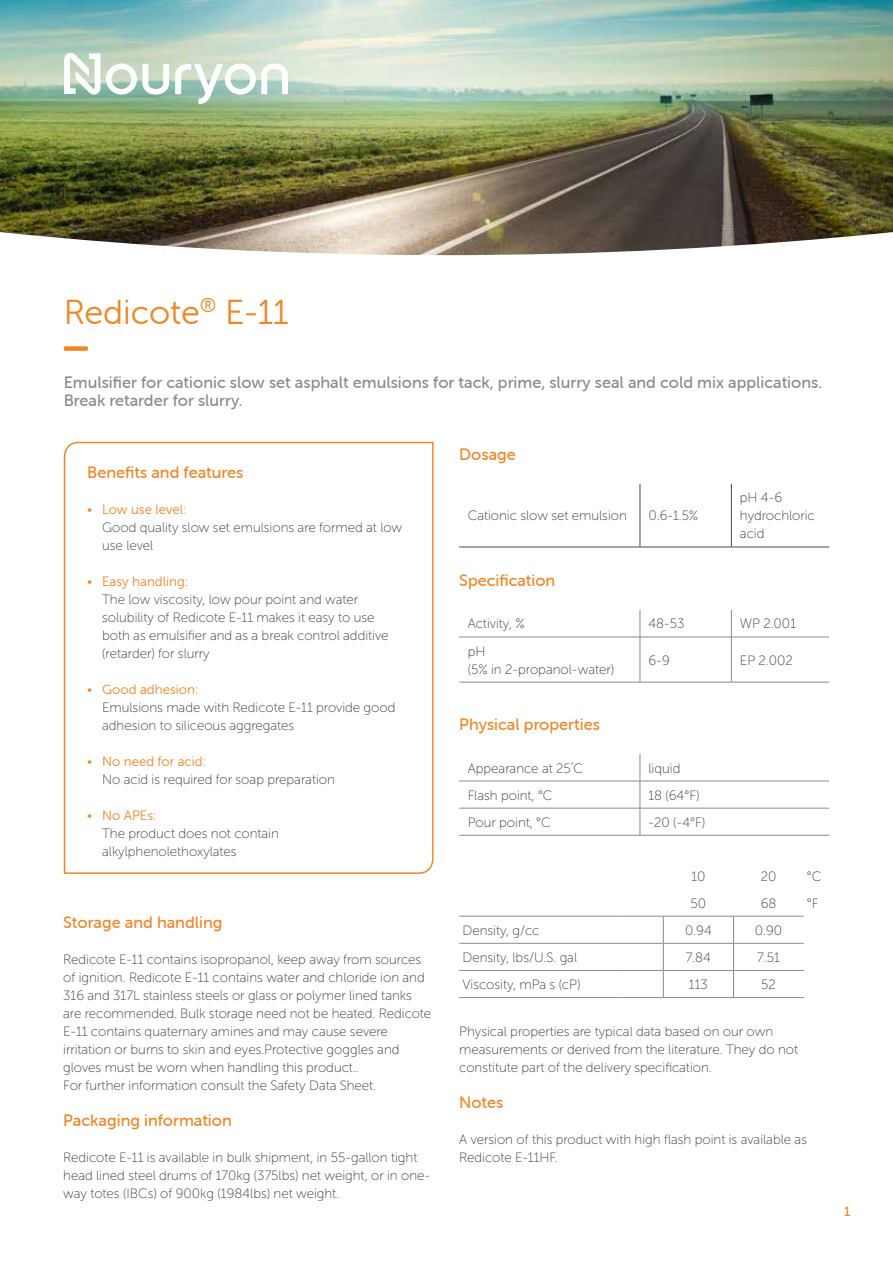
<style>
.page{position:relative;width:893px;height:1263px;background:#fff}
.page>*{position:absolute;margin:0;border:0;box-sizing:border-box;transform-origin:0 0}
.t1{font:34.5px "Museo Sans Rounded 300";color:#f18625}
.t2{font:16.5px/18px "Museo Sans Rounded 500";color:#898c8a}
.t3{font:16.5px "Museo Sans Rounded 500";color:#f18625}
.t4{font:13.5px/18px "Museo Sans Rounded 100";color:#384044}
.t5{font:13.5px "Museo Sans Rounded 300";color:#f18625}
.t6{font:13.5px "Museo Sans Rounded 500";color:#f18625}
.s1{font-family:"Museo Sans Rounded 100"}
</style>
<div class="page">
<div style="left:64px;top:346px;width:24px;height:5px;background:#f18625;border-radius:2px"></div>
<img style="left:0;top:0;width:893px;height:255px">
<svg style="left:64px;top:51px;width:224px;height:53px"></svg>
<svg style="left:63px;top:441px;width:371px;height:433px"></svg>
<hr style="left:640px;top:484px;width:1px;height:63px;background:#4a4a49">
<hr style="left:731px;top:484px;width:1px;height:63px;background:#4a4a49">
<hr style="left:459px;top:547px;width:181px;height:1px;background:#4a4a49">
<hr style="left:640px;top:547px;width:91px;height:1px;background:#4a4a49">
<hr style="left:731px;top:547px;width:98px;height:1px;background:#4a4a49">
<svg style="left:640px;top:610px;width:1px;height:27px"></svg>
<svg style="left:731px;top:610px;width:1px;height:27px"></svg>
<hr style="left:459px;top:637px;width:181px;height:1px;background:#898c8a">
<hr style="left:640px;top:637px;width:91px;height:1px;background:#898c8a">
<hr style="left:640px;top:637px;width:1px;height:45px;background:#898c8a">
<hr style="left:731px;top:637px;width:98px;height:1px;background:#898c8a">
<hr style="left:731px;top:637px;width:1px;height:45px;background:#898c8a">
<hr style="left:459px;top:682px;width:181px;height:1px;background:#898c8a">
<hr style="left:640px;top:682px;width:91px;height:1px;background:#898c8a">
<hr style="left:731px;top:682px;width:98px;height:1px;background:#898c8a">
<hr style="left:459px;top:781px;width:181px;height:1px;background:#898c8a">
<hr style="left:640px;top:781px;width:189px;height:1px;background:#898c8a">
<hr style="left:459px;top:808px;width:181px;height:1px;background:#898c8a">
<hr style="left:640px;top:808px;width:189px;height:1px;background:#898c8a">
<svg style="left:640px;top:754px;width:1px;height:81px"></svg>
<hr style="left:459px;top:835px;width:181px;height:1px;background:#898c8a">
<hr style="left:640px;top:835px;width:189px;height:1px;background:#898c8a">
<hr style="left:459px;top:916px;width:158px;height:1px;background:#898c8a">
<hr style="left:617px;top:916px;width:46px;height:1px;background:#898c8a">
<hr style="left:663px;top:916px;width:70px;height:1px;background:#898c8a">
<hr style="left:733px;top:916px;width:71px;height:1px;background:#898c8a">
<hr style="left:459px;top:943px;width:158px;height:1px;background:#898c8a">
<hr style="left:617px;top:943px;width:46px;height:1px;background:#898c8a">
<hr style="left:663px;top:943px;width:70px;height:1px;background:#898c8a">
<hr style="left:733px;top:943px;width:71px;height:1px;background:#898c8a">
<hr style="left:459px;top:970px;width:158px;height:1px;background:#898c8a">
<hr style="left:617px;top:970px;width:46px;height:1px;background:#898c8a">
<hr style="left:663px;top:970px;width:70px;height:1px;background:#898c8a">
<svg style="left:663px;top:916px;width:1px;height:81px"></svg>
<hr style="left:733px;top:970px;width:71px;height:1px;background:#898c8a">
<svg style="left:733px;top:916px;width:1px;height:81px"></svg>
<hr style="left:459px;top:997px;width:158px;height:1px;background:#898c8a">
<hr style="left:617px;top:997px;width:46px;height:1px;background:#898c8a">
<hr style="left:663px;top:997px;width:70px;height:1px;background:#898c8a">
<hr style="left:733px;top:997px;width:71px;height:1px;background:#898c8a">
<h1 class="t1" style="left:64px;top:293px;width:226px">Redicote<sup>®</sup> E-11</h1>
<p class="t2" style="left:64px;top:373px;width:760px">Emulsifier for cationic slow set asphalt emulsions for tack, prime, slurry seal and cold mix applications.<br>Break retarder for slurry.</p>
<p class="t3" style="left:459px;top:445px;width:58px">Dosage</p>
<p class="t3" style="left:87px;top:463px;width:158px">Benefits and features</p>
<p class="t5" style="left:87px;top:502px;width:100px"><span class="s1">•</span> Low use level:</p>
<p class="t4" style="left:102px;top:518px;width:302px">Good quality slow set emulsions are formed at low use level</p>
<p class="t5" style="left:87px;top:574px;width:102px"><span class="s1">•</span> Easy handling:</p>
<p class="t4" style="left:102px;top:590px;width:288px">The low viscosity, low pour point and water solubility of Redicote E-11 makes it easy to use both as emulsifier and as a break control additive (retarder) for slurry</p>
<p class="t5" style="left:87px;top:682px;width:112px"><span class="s1">•</span> Good adhesion:</p>
<p class="t4" style="left:102px;top:698px;width:295px">Emulsions made with Redicote E-11 provide good adhesion to siliceous aggregates</p>
<p class="t5" style="left:87px;top:754px;width:120px"><span class="s1">•</span> No need for acid:</p>
<p class="t4" style="left:102px;top:770px;width:234px">No acid is required for soap preparation</p>
<p class="t5" style="left:87px;top:808px;width:70px"><span class="s1">•</span> No APEs:</p>
<p class="t4" style="left:102px;top:824px;width:178px">The product does not contain alkylphenolethoxylates</p>
<p class="t3" style="left:63px;top:913px;width:161px">Storage and handling</p>
<p class="t4" style="left:63px;top:950px;width:370px">Redicote E-11 contains isopropanol, keep away from sources of ignition. Redicote E-11 contains water and chloride ion and 316 and 317L stainless steels or glass or polymer lined tanks are recommended. Bulk storage need not be heated. Redicote E-11 contains quaternary amines and may cause severe irritation or burns to skin and eyes.Protective goggles and gloves must be worn when handling this product..<br>For further information consult the Safety Data Sheet.</p>
<p class="t3" style="left:63px;top:1111px;width:170px">Packaging information</p>
<p class="t4" style="left:63px;top:1148px;width:368px">Redicote E-11 is available in bulk shipment, in 55-gallon tight head lined steel drums of 170kg (375lbs) net weight, or in one&shy;way totes (IBCs) of 900kg (1984lbs) net weight.</p>
<p class="t4" style="left:468px;top:507px;width:161px">Cationic slow set emulsion</p>
<p class="t4" style="left:648px;top:507px;width:51px">0.6-1.5%</p>
<p class="t4" style="left:740px;top:489px;width:76px">pH 4-6 hydrochloric acid</p>
<p class="t3" style="left:459px;top:571px;width:98px">Specification</p>
<p class="t4" style="left:468px;top:615px;width:58px">Activity, %</p>
<p class="t4" style="left:648px;top:615px;width:38px">48-53</p>
<p class="t4" style="left:740px;top:615px;width:58px">WP 2.001</p>
<p class="t4" style="left:468px;top:642px;width:148px">pH<br>(5% in 2-propanol-water)</p>
<p class="t4" style="left:648px;top:651px;width:23px">6-9</p>
<p class="t4" style="left:740px;top:651px;width:54px">EP 2.002</p>
<p class="t3" style="left:459px;top:715px;width:142px">Physical properties</p>
<p class="t4" style="left:468px;top:759px;width:117px">Appearance at 25<sup>°</sup>C</p>
<p class="t4" style="left:648px;top:759px;width:33px">liquid</p>
<p class="t4" style="left:468px;top:786px;width:86px">Flash point, °C</p>
<p class="t4" style="left:648px;top:786px;width:52px">18 (64°F)</p>
<p class="t4" style="left:468px;top:813px;width:84px">Pour point, °C</p>
<p class="t4" style="left:648px;top:813px;width:58px">-20 (-4°F)</p>
<p class="t4" style="left:691px;top:867px;width:16px">10</p>
<p class="t4" style="left:761px;top:867px;width:17px">20</p>
<p class="t4" style="left:807px;top:867px;width:16px">°C</p>
<p class="t4" style="left:691px;top:894px;width:17px">50</p>
<p class="t4" style="left:761px;top:894px;width:17px">68</p>
<p class="t4" style="left:807px;top:894px;width:13px">°F</p>
<p class="t4" style="left:462px;top:921px;width:78px">Density, g/cc</p>
<p class="t4" style="left:685px;top:921px;width:28px">0.94</p>
<p class="t4" style="left:755px;top:921px;width:29px">0.90</p>
<p class="t4" style="left:462px;top:948px;width:116px">Density, lbs/U.S. gal</p>
<p class="t4" style="left:686px;top:948px;width:27px">7.84</p>
<p class="t4" style="left:757px;top:948px;width:24px">7.51</p>
<p class="t4" style="left:462px;top:975px;width:119px">Viscosity, mPa s (cP)</p>
<p class="t4" style="left:689px;top:975px;width:20px">113</p>
<p class="t4" style="left:761px;top:975px;width:16px">52</p>
<p class="t4" style="left:459px;top:1022px;width:340px">Physical properties are typical data based on our own measurements or derived from the literature. They do not constitute part of the delivery specification.</p>
<p class="t3" style="left:459px;top:1093px;width:46px">Notes</p>
<p class="t4" style="left:459px;top:1130px;width:349px">A version of this product with high flash point is available as<br>Redicote E-11HF.</p>
<p class="t6" style="left:844px;top:1204px;width:8px">1</p>
</div>
